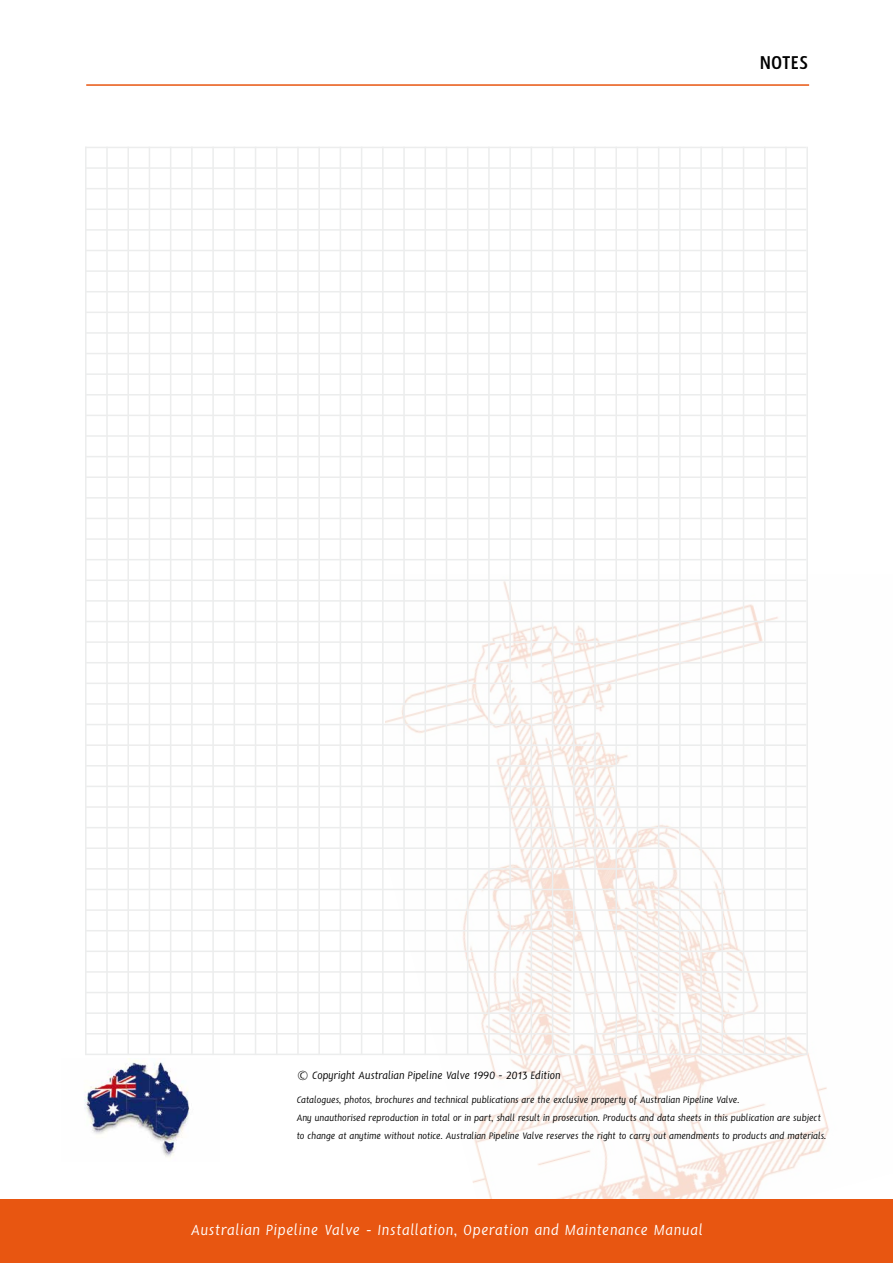
<style>
.page{position:relative;width:893px;height:1263px;background:#fff}
.page>*{position:absolute;margin:0;border:0;box-sizing:border-box;transform-origin:0 0}
.t1{font:700 21px "HS Sans";letter-spacing:-.015em;color:#000}
.t2{font:italic 16.5px "HS Sans";letter-spacing:.035em;color:#fff}
.t3{font:italic 12px "HS Sans";color:#000}
.t4{font:italic 10.5px/18px "HS Sans";color:#000}
.s1{font-size:15px}
</style>
<div class="page">
<img style="left:385px;top:575px;width:444px;height:624px">
<div style="left:0;top:1199px;width:893px;height:64px;background:#e85611"></div>
<hr style="left:86px;top:84px;width:723px;height:2px;background:#e85611">
<img style="left:84px;top:1059px;width:106px;height:98px">
<hr style="left:85px;top:147px;width:721px;height:1px;background:#eceded">
<hr style="left:85px;top:167px;width:721px;height:2px;background:#eceded">
<hr style="left:85px;top:188px;width:721px;height:1px;background:#eceded">
<hr style="left:85px;top:208px;width:721px;height:2px;background:#eceded">
<hr style="left:85px;top:229px;width:721px;height:2px;background:#eceded">
<hr style="left:85px;top:250px;width:721px;height:1px;background:#eceded">
<hr style="left:85px;top:270px;width:721px;height:2px;background:#eceded">
<hr style="left:85px;top:291px;width:721px;height:1px;background:#eceded">
<hr style="left:85px;top:312px;width:721px;height:1px;background:#eceded">
<hr style="left:85px;top:332px;width:721px;height:2px;background:#eceded">
<hr style="left:85px;top:353px;width:721px;height:1px;background:#eceded">
<hr style="left:85px;top:373px;width:721px;height:2px;background:#eceded">
<hr style="left:85px;top:394px;width:721px;height:1px;background:#eceded">
<hr style="left:85px;top:415px;width:721px;height:1px;background:#eceded">
<hr style="left:85px;top:435px;width:721px;height:2px;background:#eceded">
<hr style="left:85px;top:456px;width:721px;height:1px;background:#eceded">
<hr style="left:85px;top:476px;width:721px;height:2px;background:#eceded">
<hr style="left:85px;top:497px;width:721px;height:2px;background:#eceded">
<hr style="left:85px;top:518px;width:721px;height:1px;background:#eceded">
<hr style="left:85px;top:538px;width:721px;height:2px;background:#eceded">
<hr style="left:85px;top:559px;width:721px;height:1px;background:#eceded">
<hr style="left:85px;top:579px;width:721px;height:2px;background:#eceded">
<hr style="left:85px;top:600px;width:721px;height:2px;background:#eceded">
<hr style="left:85px;top:621px;width:721px;height:1px;background:#eceded">
<hr style="left:85px;top:641px;width:721px;height:2px;background:#eceded">
<hr style="left:85px;top:662px;width:721px;height:1px;background:#eceded">
<hr style="left:85px;top:683px;width:721px;height:1px;background:#eceded">
<hr style="left:85px;top:703px;width:721px;height:2px;background:#eceded">
<hr style="left:85px;top:724px;width:721px;height:1px;background:#eceded">
<hr style="left:85px;top:744px;width:721px;height:2px;background:#eceded">
<hr style="left:85px;top:765px;width:721px;height:1px;background:#eceded">
<hr style="left:85px;top:786px;width:721px;height:1px;background:#eceded">
<hr style="left:85px;top:806px;width:721px;height:2px;background:#eceded">
<hr style="left:85px;top:827px;width:721px;height:1px;background:#eceded">
<hr style="left:85px;top:847px;width:721px;height:2px;background:#eceded">
<hr style="left:85px;top:868px;width:721px;height:2px;background:#eceded">
<hr style="left:85px;top:889px;width:721px;height:1px;background:#eceded">
<hr style="left:85px;top:909px;width:721px;height:2px;background:#eceded">
<hr style="left:85px;top:930px;width:721px;height:1px;background:#eceded">
<hr style="left:85px;top:950px;width:721px;height:2px;background:#eceded">
<hr style="left:85px;top:971px;width:721px;height:2px;background:#eceded">
<hr style="left:85px;top:992px;width:721px;height:1px;background:#eceded">
<hr style="left:85px;top:1012px;width:721px;height:2px;background:#eceded">
<hr style="left:85px;top:1033px;width:721px;height:1px;background:#eceded">
<hr style="left:85px;top:1053px;width:721px;height:2px;background:#eceded">
<hr style="left:85px;top:147px;width:2px;height:908px;background:#eceded">
<hr style="left:106px;top:147px;width:2px;height:908px;background:#eceded">
<hr style="left:127px;top:147px;width:2px;height:908px;background:#eceded">
<hr style="left:149px;top:147px;width:1px;height:908px;background:#eceded">
<hr style="left:170px;top:147px;width:1px;height:908px;background:#eceded">
<hr style="left:191px;top:147px;width:2px;height:908px;background:#eceded">
<hr style="left:212px;top:147px;width:2px;height:908px;background:#eceded">
<hr style="left:234px;top:147px;width:1px;height:908px;background:#eceded">
<hr style="left:255px;top:147px;width:1px;height:908px;background:#eceded">
<hr style="left:276px;top:147px;width:1px;height:908px;background:#eceded">
<hr style="left:297px;top:147px;width:2px;height:908px;background:#eceded">
<hr style="left:318px;top:147px;width:2px;height:908px;background:#eceded">
<hr style="left:340px;top:147px;width:1px;height:908px;background:#eceded">
<hr style="left:361px;top:147px;width:1px;height:908px;background:#eceded">
<hr style="left:382px;top:147px;width:2px;height:908px;background:#eceded">
<hr style="left:403px;top:147px;width:2px;height:908px;background:#eceded">
<hr style="left:424px;top:147px;width:2px;height:908px;background:#eceded">
<hr style="left:446px;top:147px;width:1px;height:908px;background:#eceded">
<hr style="left:467px;top:147px;width:1px;height:908px;background:#eceded">
<hr style="left:488px;top:147px;width:2px;height:908px;background:#eceded">
<hr style="left:509px;top:147px;width:2px;height:908px;background:#eceded">
<hr style="left:531px;top:147px;width:1px;height:907px;background:#eceded">
<hr style="left:552px;top:147px;width:1px;height:907px;background:#eceded">
<hr style="left:573px;top:147px;width:2px;height:907px;background:#eceded">
<hr style="left:594px;top:147px;width:2px;height:907px;background:#eceded">
<hr style="left:615px;top:147px;width:2px;height:907px;background:#eceded">
<hr style="left:637px;top:147px;width:1px;height:907px;background:#eceded">
<hr style="left:658px;top:147px;width:1px;height:907px;background:#eceded">
<hr style="left:679px;top:147px;width:2px;height:907px;background:#eceded">
<hr style="left:700px;top:147px;width:2px;height:907px;background:#eceded">
<hr style="left:722px;top:147px;width:1px;height:907px;background:#eceded">
<hr style="left:743px;top:147px;width:1px;height:907px;background:#eceded">
<hr style="left:764px;top:147px;width:1px;height:907px;background:#eceded">
<hr style="left:785px;top:147px;width:2px;height:907px;background:#eceded">
<hr style="left:806px;top:147px;width:2px;height:908px;background:#eceded">
<h1 class="t1" style="left:760px;top:51px;width:50px">NOTES</h1>
<p class="t3" style="left:297px;top:1069px;width:265px"><span class="s1">©</span> Copyright Australian Pipeline Valve 1990 - 2013 Edition</p>
<p class="t4" style="left:297px;top:1090px;width:531px">Catalogues, photos, brochures and technical publications are the exclusive property of Australian Pipeline Valve.<br>Any unauthorised reproduction in total or in part, shall result in prosecution. Products and data sheets in this publication are subject to change at anytime without notice. Australian Pipeline Valve reserves the right to carry out amendments to products and materials.</p>
<h2 class="t2" style="left:191px;top:1222px;width:513px">Australian Pipeline Valve - Installation, Operation and Maintenance Manual</h2>
</div>
